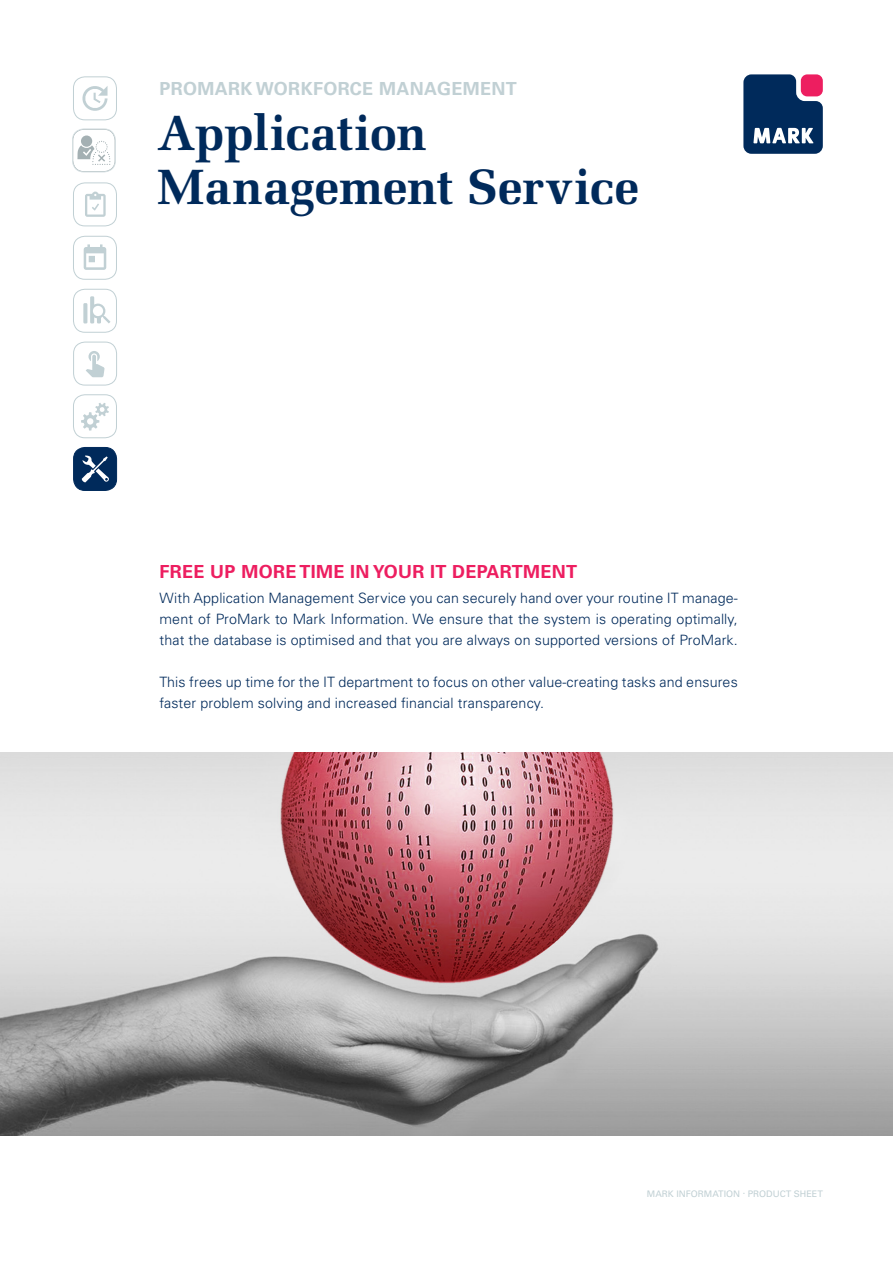
<style>
.page{position:relative;width:893px;height:1263px;background:#fff}
.page>*{position:absolute;margin:0;border:0;box-sizing:border-box;transform-origin:0 0}
.Copy{font:700 49.5px/54px "Melior LT Std";letter-spacing:-.005em;color:#002a5b}
.Copy-2{font:700 18px "Univers LT Std";letter-spacing:.02em;color:#ed1e60}
.Copy-3{font:700 18px "Univers LT Std";letter-spacing:.02em;color:#c1d0d4}
.Copy-4{font:300 14.25px/21px "Univers LT Std";letter-spacing:.01em;color:#002a5b;text-align:justify}
.Quotes_fed{font:9px "Univers LT Std";color:#c1d0d4}
</style>
<div class="page">
<img style="left:0;top:753px;width:893px;height:382px">
<svg style="left:743px;top:74px;width:80px;height:80px;background:#374974"></svg>
<div style="left:73px;top:77px;width:44px;height:43px;border:1px solid #c1d0d4;border-radius:11px"></div>
<svg style="left:82px;top:86px;width:26px;height:25px"></svg>
<div style="left:73px;top:236px;width:44px;height:44px;border:1px solid #c1d0d4;border-radius:11px"></div>
<svg style="left:84px;top:244px;width:22px;height:26px"></svg>
<div style="left:73px;top:342px;width:44px;height:43px;border:1px solid #c1d0d4;border-radius:11px"></div>
<svg style="left:86px;top:351px;width:18px;height:26px"></svg>
<div style="left:74px;top:447px;width:43px;height:43px;background:#002a5b;border-radius:11px"></div>
<div style="left:73px;top:447px;width:44px;height:44px;border:1px solid #002a5b;border-radius:11px"></div>
<div style="left:73px;top:183px;width:44px;height:43px;border:1px solid #c1d0d4;border-radius:11px"></div>
<svg style="left:85px;top:192px;width:21px;height:25px"></svg>
<div style="left:73px;top:289px;width:44px;height:44px;border:1px solid #c1d0d4;border-radius:11px"></div>
<svg style="left:83px;top:303px;width:4px;height:20px"></svg>
<svg style="left:90px;top:296px;width:21px;height:27px"></svg>
<div style="left:73px;top:394px;width:44px;height:44px;border:1px solid #c1d0d4;border-radius:11px"></div>
<svg style="left:81px;top:403px;width:28px;height:27px"></svg>
<svg style="left:82px;top:455px;width:27px;height:27px"></svg>
<svg style="left:72px;top:129px;width:43px;height:43px"></svg>
<div style="left:72px;top:129px;width:44px;height:43px;border:1px solid #c1d0d4;border-radius:11px"></div>
<p class="Copy-3" style="left:159px;top:78px;width:359px">PROMARK WORKFORCE MANAGEMENT</p>
<p class="Copy" style="left:157px;top:106px;width:483px">Application<br>Management Service</p>
<p class="Copy-2" style="left:159px;top:561px;width:419px">FREE UP MORE TIME IN YOUR IT DEPARTMENT</p>
<p class="Copy-4" style="left:159px;top:587px;width:580px">With Application Management Service you can securely hand over your routine IT manage&shy;ment of ProMark to Mark Information. We ensure that the system is operating optimally, that the database is optimised and that you are always on supported versions of ProMark.</p>
<p class="Copy-4" style="left:159px;top:671px;width:580px">This frees up time for the IT department to focus on other value-creating tasks and ensures faster problem solving and increased financial transparency.</p>
<p class="Quotes_fed" style="left:647px;top:1189px;width:177px">MARK INFORMATION · PRODUCT SHEET</p>
</div>
